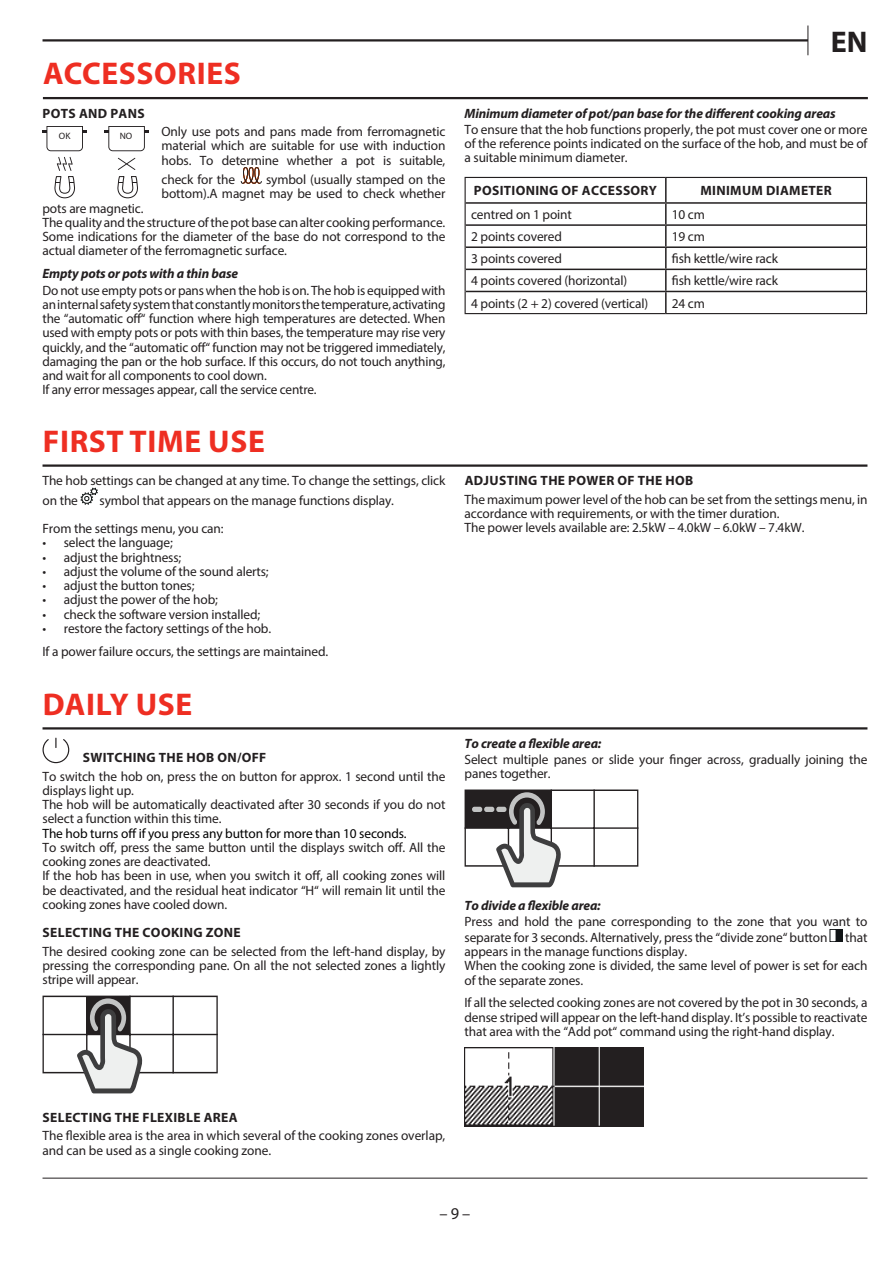
<style>
.page{position:relative;width:893px;height:1263px;background:#fff}
.page>*{position:absolute;margin:0;border:0;box-sizing:border-box;transform-origin:0 0}
.Titolo_0{font:700 31.5px "Myriad Pro";letter-spacing:.02em;color:#ee2e22}
.t1{font:700 30px "Myriad Pro";color:#231f20}
.t2{font:16.5px "Myriad Pro";color:#231f20}
.Testo_9{font:13.5px/14.2px "Myriad Pro";letter-spacing:-.01em;color:#231f20}
.Titolo_3{font:700 13.5px "Myriad Pro";letter-spacing:.025em;color:#231f20}
.Testo_Bold_Italic_9{font:italic 700 13.5px "Myriad Pro";letter-spacing:-.01em;color:#231f20}
.Testo_9-2{font:13.5px "Myriad Pro";letter-spacing:-.01em;color:#000}
.t3{font:9.3px "Myriad Pro";color:#231f20}
</style>
<div class="page">
<hr style="left:43px;top:464px;width:824px;height:3px;background:#231f20">
<svg style="left:81px;top:488px;width:17px;height:17px"></svg>
<hr style="left:43px;top:97px;width:825px;height:2px;background:#231f20">
<svg style="left:241px;top:167px;width:21px;height:17px"></svg>
<svg style="left:43px;top:126px;width:44px;height:25px"></svg>
<svg style="left:54px;top:157px;width:21px;height:41px"></svg>
<svg style="left:117px;top:176px;width:21px;height:22px"></svg>
<svg style="left:104px;top:126px;width:45px;height:25px"></svg>
<svg style="left:118px;top:158px;width:17px;height:12px"></svg>
<hr style="left:665px;top:178px;width:2px;height:24px;background:#231f20">
<hr style="left:466px;top:202px;width:200px;height:2px;background:#231f20">
<hr style="left:666px;top:202px;width:200px;height:2px;background:#231f20">
<hr style="left:665px;top:204px;width:2px;height:20px;background:#231f20">
<hr style="left:466px;top:224px;width:200px;height:2px;background:#231f20">
<hr style="left:666px;top:224px;width:200px;height:2px;background:#231f20">
<hr style="left:665px;top:226px;width:2px;height:20px;background:#231f20">
<hr style="left:466px;top:246px;width:200px;height:2px;background:#231f20">
<hr style="left:666px;top:246px;width:200px;height:2px;background:#231f20">
<hr style="left:665px;top:248px;width:2px;height:21px;background:#231f20">
<hr style="left:466px;top:269px;width:200px;height:1px;background:#231f20">
<hr style="left:666px;top:269px;width:200px;height:1px;background:#231f20">
<hr style="left:665px;top:270px;width:2px;height:21px;background:#231f20">
<hr style="left:466px;top:291px;width:200px;height:1px;background:#231f20">
<hr style="left:666px;top:291px;width:200px;height:1px;background:#231f20">
<hr style="left:665px;top:292px;width:2px;height:21px;background:#231f20">
<hr style="left:465px;top:177px;width:201px;height:1px;background:#231f20">
<hr style="left:666px;top:177px;width:201px;height:1px;background:#231f20">
<svg style="left:465px;top:178px;width:1px;height:135px"></svg>
<svg style="left:866px;top:178px;width:1px;height:135px"></svg>
<hr style="left:465px;top:313px;width:201px;height:1px;background:#231f20">
<hr style="left:666px;top:313px;width:201px;height:1px;background:#231f20">
<hr style="left:43px;top:727px;width:824px;height:2px;background:#231f20">
<svg style="left:43px;top:738px;width:26px;height:25px"></svg>
<svg style="left:43px;top:995px;width:175px;height:98px"></svg>
<svg style="left:465px;top:789px;width:173px;height:98px"></svg>
<div style="left:472px;top:807px;width:10px;height:5px;background:#c2c3c3;border-radius:2px"></div>
<div style="left:484px;top:807px;width:10px;height:5px;background:#c2c3c3;border-radius:2px"></div>
<div style="left:496px;top:807px;width:10px;height:5px;background:#c2c3c3;border-radius:2px"></div>
<div style="left:837px;top:929px;width:6px;height:13px;background:#111416"></div>
<div style="left:830px;top:929px;width:6px;height:13px;border:1px solid #111416"></div>
<img style="left:465px;top:1047px;width:179px;height:79px">
<svg style="left:807px;top:26px;width:1px;height:29px"></svg>
<hr style="left:43px;top:39px;width:765px;height:3px;background:#231f20">
<hr style="left:43px;top:1178px;width:824px;height:1px;background:#231f20">
<p class="Titolo_0" style="left:43px;top:53px;width:199px">ACCESSORIES</p>
<p class="Titolo_3" style="left:43px;top:104px;width:104px">POTS AND PANS</p>
<p class="Testo_9" style="left:162px;top:124px;width:285px;text-align:justify">Only use pots and pans made from ferromagnetic material which are suitable for use with induction hobs. To determine whether a pot is suitable,</p>
<p class="Testo_9" style="left:162px;top:172px;width:75px">check for the</p>
<p class="t3" style="left:59px;top:130px;width:13px">OK</p>
<p class="t3" style="left:120px;top:130px;width:14px">NO</p>
<p class="Testo_9" style="left:162px;top:172px;width:285px;text-align:right">symbol (usually stamped on the<br>bottom).A magnet may be used to check whether</p>
<p class="Testo_9" style="left:43px;top:201px;width:103px">pots are magnetic.</p>
<p class="Testo_9" style="left:43px;top:215px;width:404px;text-align:justify">The quality and the structure of the pot base can alter cooking performance.<br>Some indications for the diameter of the base do not correspond to the actual diameter of the ferromagnetic surface.</p>
<p class="Testo_Bold_Italic_9" style="left:43px;top:265px;width:197px">Empty pots or pots with a thin base</p>
<p class="Testo_9" style="left:43px;top:283px;width:404px;text-align:justify">Do not use empty pots or pans when the hob is on. The hob is equipped with an internal safety system that constantly monitors the temperature, activating the “automatic off“ function where high temperatures are detected. When used with empty pots or pots with thin bases, the temperature may rise very quickly, and the “automatic off“ function may not be triggered immediately, damaging the pan or the hob surface. If this occurs, do not touch anything, and wait for all components to cool down.</p>
<p class="Testo_9" style="left:43px;top:382px;width:276px">If any error messages appear, call the service centre.</p>
<p class="Titolo_0" style="left:43px;top:421px;width:223px">FIRST TIME USE</p>
<p class="Testo_9" style="left:43px;top:470px;width:404px;line-height:19.6px">The hob settings can be changed at any time. To change the settings, click on the</p>
<p class="Testo_9" style="left:100px;top:493px;width:296px">symbol that appears on the manage functions display.</p>
<p class="Testo_9" style="left:43px;top:521px;width:183px">From the settings menu, you can:</p>
<p class="Testo_9" style="left:43px;top:536px;width:132px">• select the language;</p>
<p class="Testo_9" style="left:43px;top:550px;width:140px">• adjust the brightness;</p>
<p class="Testo_9" style="left:43px;top:564px;width:228px">• adjust the volume of the sound alerts;</p>
<p class="Testo_9" style="left:43px;top:578px;width:154px">• adjust the button tones;</p>
<p class="Testo_9" style="left:43px;top:593px;width:177px">• adjust the power of the hob;</p>
<p class="Testo_9" style="left:43px;top:607px;width:219px">• check the software version installed;</p>
<p class="Testo_9" style="left:43px;top:621px;width:230px">• restore the factory settings of the hob.</p>
<p class="Testo_9" style="left:43px;top:644px;width:287px">If a power failure occurs, the settings are maintained.</p>
<p class="Titolo_0" style="left:43px;top:683px;width:151px">DAILY USE</p>
<p class="Titolo_3" style="left:83px;top:749px;width:185px">SWITCHING THE HOB ON/OFF</p>
<p class="Testo_9" style="left:43px;top:769px;width:404px">To switch the hob on, press the on button for approx. 1 second until the displays light up.</p>
<p class="Testo_9" style="left:43px;top:797px;width:404px">The hob will be automatically deactivated after 30 seconds if you do not select a function within this time.</p>
<p class="Testo_9-2" style="left:43px;top:825px;width:366px">The hob turns off if you press any button for more than 10 seconds.</p>
<p class="Testo_9" style="left:43px;top:840px;width:404px">To switch off, press the same button until the displays switch off. All the cooking zones are deactivated.</p>
<p class="Testo_9" style="left:43px;top:868px;width:404px;text-align:justify">If the hob has been in use, when you switch it off, all cooking zones will be deactivated, and the residual heat indicator “H“ will remain lit until the cooking zones have cooled down.</p>
<p class="Titolo_3" style="left:43px;top:924px;width:200px">SELECTING THE COOKING ZONE</p>
<p class="Testo_9" style="left:43px;top:944px;width:404px;text-align:justify">The desired cooking zone can be selected from the left-hand display, by pressing the corresponding pane. On all the not selected zones a lightly stripe will appear.</p>
<h2 class="t1" style="left:831px;top:22px;width:38px">EN</h2>
<p class="Testo_Bold_Italic_9" style="left:465px;top:104px;width:373px">Minimum diameter of pot/pan base for the different cooking areas</p>
<p class="Testo_9" style="left:465px;top:122px;width:404px;text-align:justify">To ensure that the hob functions properly, the pot must cover one or more of the reference points indicated on the surface of the hob, and must be of a suitable minimum diameter.</p>
<p class="Titolo_3" style="left:474px;top:182px;width:185px">POSITIONING OF ACCESSORY</p>
<p class="Titolo_3" style="left:700px;top:182px;width:133px">MINIMUM DIAMETER</p>
<p class="Testo_9" style="left:471px;top:207px;width:102px">centred on 1 point</p>
<p class="Testo_9" style="left:672px;top:207px;width:35px">10 cm</p>
<p class="Testo_9" style="left:471px;top:229px;width:92px">2 points covered</p>
<p class="Testo_9" style="left:672px;top:229px;width:35px">19 cm</p>
<p class="Testo_9" style="left:471px;top:251px;width:92px">3 points covered</p>
<p class="Testo_9" style="left:672px;top:251px;width:108px">fish kettle/wire rack</p>
<p class="Testo_9" style="left:471px;top:274px;width:158px">4 points covered (horizontal)</p>
<p class="Testo_9" style="left:672px;top:274px;width:108px">fish kettle/wire rack</p>
<p class="Testo_9" style="left:471px;top:296px;width:179px">4 points (2 + 2) covered (vertical)</p>
<p class="Testo_9" style="left:672px;top:296px;width:35px">24 cm</p>
<p class="Titolo_3" style="left:465px;top:472px;width:230px">ADJUSTING THE POWER OF THE HOB</p>
<p class="Testo_9" style="left:465px;top:492px;width:404px">The maximum power level of the hob can be set from the settings menu, in accordance with requirements, or with the timer duration.</p>
<p class="Testo_9" style="left:465px;top:520px;width:341px">The power levels available are: 2.5kW – 4.0kW – 6.0kW – 7.4kW.</p>
<p class="Testo_Bold_Italic_9" style="left:465px;top:734px;width:138px">To create a flexible area:</p>
<p class="Testo_9" style="left:465px;top:752px;width:404px">Select multiple panes or slide your finger across, gradually joining the panes together.</p>
<p class="Testo_Bold_Italic_9" style="left:465px;top:897px;width:138px">To divide a flexible area:</p>
<p class="Testo_9" style="left:465px;top:914px;width:404px;line-height:15.5px">Press and hold the pane corresponding to the zone that you want to separate for 3 seconds. Alternatively, press the “divide zone“ button</p>
<p class="Testo_9" style="left:845px;top:930px;width:24px">that</p>
<p class="Testo_9" style="left:465px;top:944px;width:224px">appears in the manage functions display.</p>
<p class="Testo_9" style="left:465px;top:958px;width:404px">When the cooking zone is divided, the same level of power is set for each of the separate zones.</p>
<p class="Testo_9" style="left:465px;top:995px;width:404px;text-align:justify">If all the selected cooking zones are not covered by the pot in 30 seconds, a dense striped will appear on the left-hand display. It’s possible to reactivate that area with the “Add pot“ command using the right-hand display.</p>
<p class="Titolo_3" style="left:43px;top:1108px;width:196px">SELECTING THE FLEXIBLE AREA</p>
<p class="Testo_9" style="left:43px;top:1128px;width:404px">The flexible area is the area in which several of the cooking zones overlap, and can be used as a single cooking zone.</p>
<p class="t2" style="left:439px;top:1203px;width:32px">– 9 –</p>
</div>
